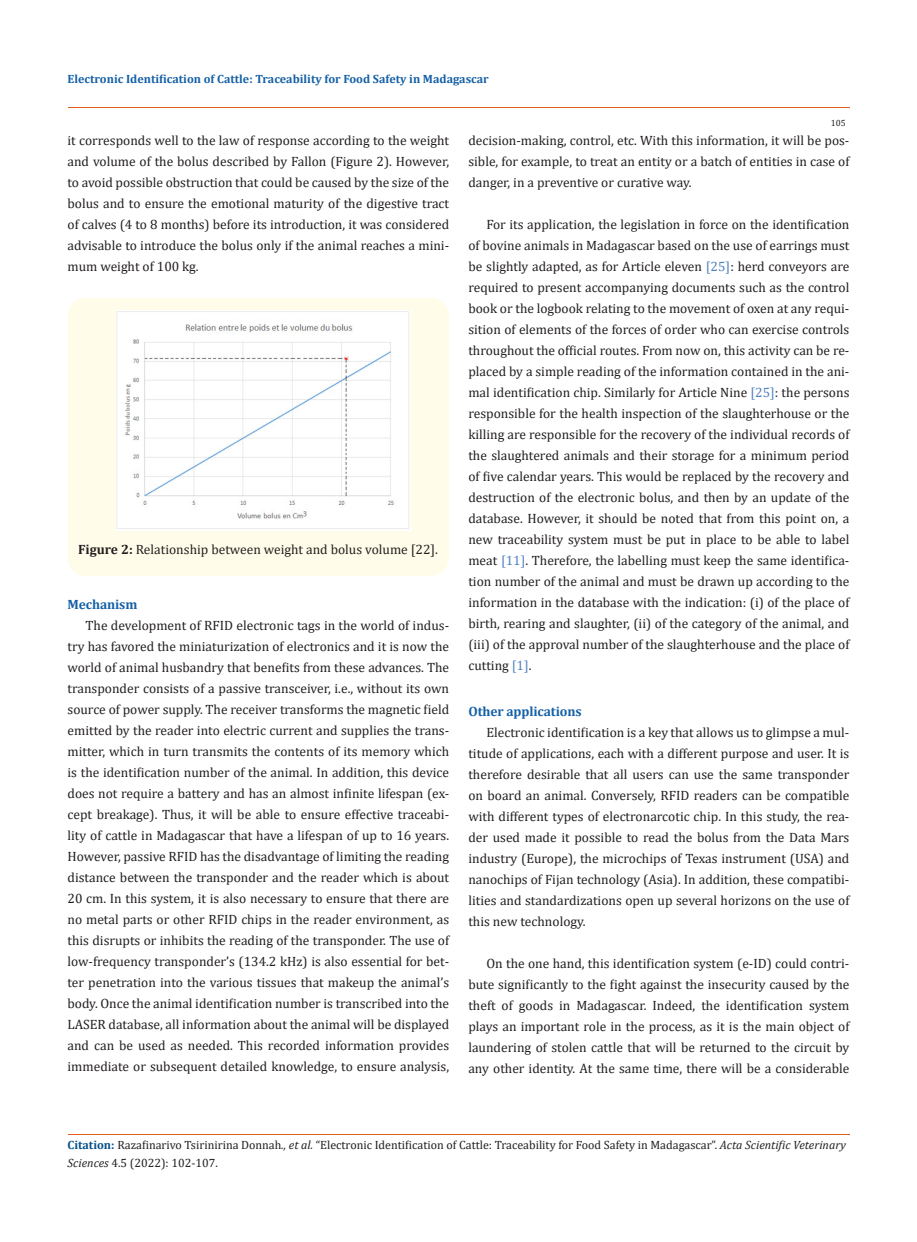
<style>
.page{position:relative;width:917px;height:1242px;background:#fff}
.page>*{position:absolute;margin:0;border:0;box-sizing:border-box;transform-origin:0 0}
.t1{font:13.5px/21px "Cambria";color:#231f20;text-align:justify}
.t2{font:700 13.5px "Cambria";letter-spacing:-.01em;color:#1560a6}
.t3{font:12px/18px "Cambria";color:#231f20}
.t4{font:700 12px "Cambria";color:#1560a6}
.t5{font:9px "Cambria";color:#231f20}
.s1{font-weight:700}
.s2{color:#4f81bd}
.s3{font-weight:700;color:#035089}
.s4{font-style:italic}
</style>
<div class="page">
<div style="left:68px;top:298px;width:381px;height:278px;background:#fffde9;border-radius:18px"></div>
<img style="left:116px;top:310px;width:295px;height:221px">
<hr style="left:68px;top:108px;width:781px;height:1px;background:#e05d1a">
<hr style="left:68px;top:1134px;width:781px;height:1px;background:#e05d1a">
<p class="t4" style="left:68px;top:70px;width:423px">Electronic Identification of Cattle: Traceability for Food Safety in Madagascar</p>
<p class="t5" style="left:830px;top:118px;width:16px">105</p>
<p class="t1" style="left:68px;top:130px;width:383px">it corresponds well to the law of response according to the weight and volume of the bolus described by Fallon (Figure 2). However, to avoid possible obstruction that could be caused by the size of the bolus and to ensure the emotional maturity of the digestive tract of calves (4 to 8 months) before its introduction, it was considered advisable to introduce the bolus only if the animal reaches a mini&shy;mum weight of 100 kg.</p>
<p class="t1" style="left:78px;top:539px;width:361px"><span class="s1">Figure 2:</span> Relationship between weight and bolus volume [22].</p>
<p class="t2" style="left:68px;top:595px;width:71px">Mechanism</p>
<p class="t1" style="left:68px;top:615px;width:383px;text-indent:18px">The development of RFID electronic tags in the world of indus&shy;try has favored the miniaturization of electronics and it is now the world of animal husbandry that benefits from these advances. The transponder consists of a passive transceiver, i.e., without its own source of power supply. The receiver transforms the magnetic field emitted by the reader into electric current and supplies the trans&shy;mitter, which in turn transmits the contents of its memory which is the identification number of the animal. In addition, this device does not require a battery and has an almost infinite lifespan (ex&shy;cept breakage). Thus, it will be able to ensure effective traceabi&shy;lity of cattle in Madagascar that have a lifespan of up to 16 years.<br>However, passive RFID has the disadvantage of limiting the reading distance between the transponder and the reader which is about 20 cm. In this system, it is also necessary to ensure that there are no metal parts or other RFID chips in the reader environment, as this disrupts or inhibits the reading of the transponder. The use of low-frequency transponder’s (134.2 kHz) is also essential for bet&shy;ter penetration into the various tissues that makeup the animal’s body. Once the animal identification number is transcribed into the LASER database, all information about the animal will be displayed and can be used as needed. This recorded information provides immediate or subsequent detailed knowledge, to ensure analysis,</p>
<p class="t1" style="left:468px;top:130px;width:382px">decision-making, control, etc. With this information, it will be pos&shy;sible, for example, to treat an entity or a batch of entities in case of danger, in a preventive or curative way.</p>
<p class="t1" style="left:468px;top:214px;width:382px;text-indent:18px">For its application, the legislation in force on the identification of bovine animals in Madagascar based on the use of earrings must be slightly adapted, as for Article eleven <span class="s2">[25]</span>: herd conveyors are required to present accompanying documents such as the control book or the logbook relating to the movement of oxen at any requi&shy;sition of elements of the forces of order who can exercise controls throughout the official routes. From now on, this activity can be re&shy;placed by a simple reading of the information contained in the ani&shy;mal identification chip. Similarly for Article Nine <span class="s2">[25]</span>: the persons responsible for the health inspection of the slaughterhouse or the killing are responsible for the recovery of the individual records of the slaughtered animals and their storage for a minimum period of five calendar years. This would be replaced by the recovery and destruction of the electronic bolus, and then by an update of the database. However, it should be noted that from this point on, a new traceability system must be put in place to be able to label meat <span class="s2">[11]</span>. Therefore, the labelling must keep the same identifica&shy;tion number of the animal and must be drawn up according to the information in the database with the indication: (i) of the place of birth, rearing and slaughter, (ii) of the category of the animal, and (iii) of the approval number of the slaughterhouse and the place of cutting <span class="s2">[1]</span>.</p>
<p class="t2" style="left:468px;top:702px;width:115px">Other applications</p>
<p class="t1" style="left:468px;top:722px;width:382px;text-indent:18px">Electronic identification is a key that allows us to glimpse a mul&shy;titude of applications, each with a different purpose and user. It is therefore desirable that all users can use the same transponder on board an animal. Conversely, RFID readers can be compatible with different types of electronarcotic chip. In this study, the rea&shy;der used made it possible to read the bolus from the Data Mars industry (Europe), the microchips of Texas instrument (USA) and nanochips of Fijan technology (Asia). In addition, these compatibi&shy;lities and standardizations open up several horizons on the use of this new technology.</p>
<p class="t1" style="left:468px;top:953px;width:382px;text-indent:18px">On the one hand, this identification system (e-ID) could contri&shy;bute significantly to the fight against the insecurity caused by the theft of goods in Madagascar. Indeed, the identification system plays an important role in the process, as it is the main object of laundering of stolen cattle that will be returned to the circuit by any other identity. At the same time, there will be a considerable</p>
<p class="t3" style="left:68px;top:1136px;width:779px"><span class="s3">Citation:</span> Razafinarivo Tsirinirina Donnah<span class="s4">., et al.</span> “Electronic Identification of Cattle: Traceability for Food Safety in Madagascar”. <span class="s4">Acta Scientific Veterinary<br>Sciences</span> 4.5 (2022): 102-107.</p>
</div>
